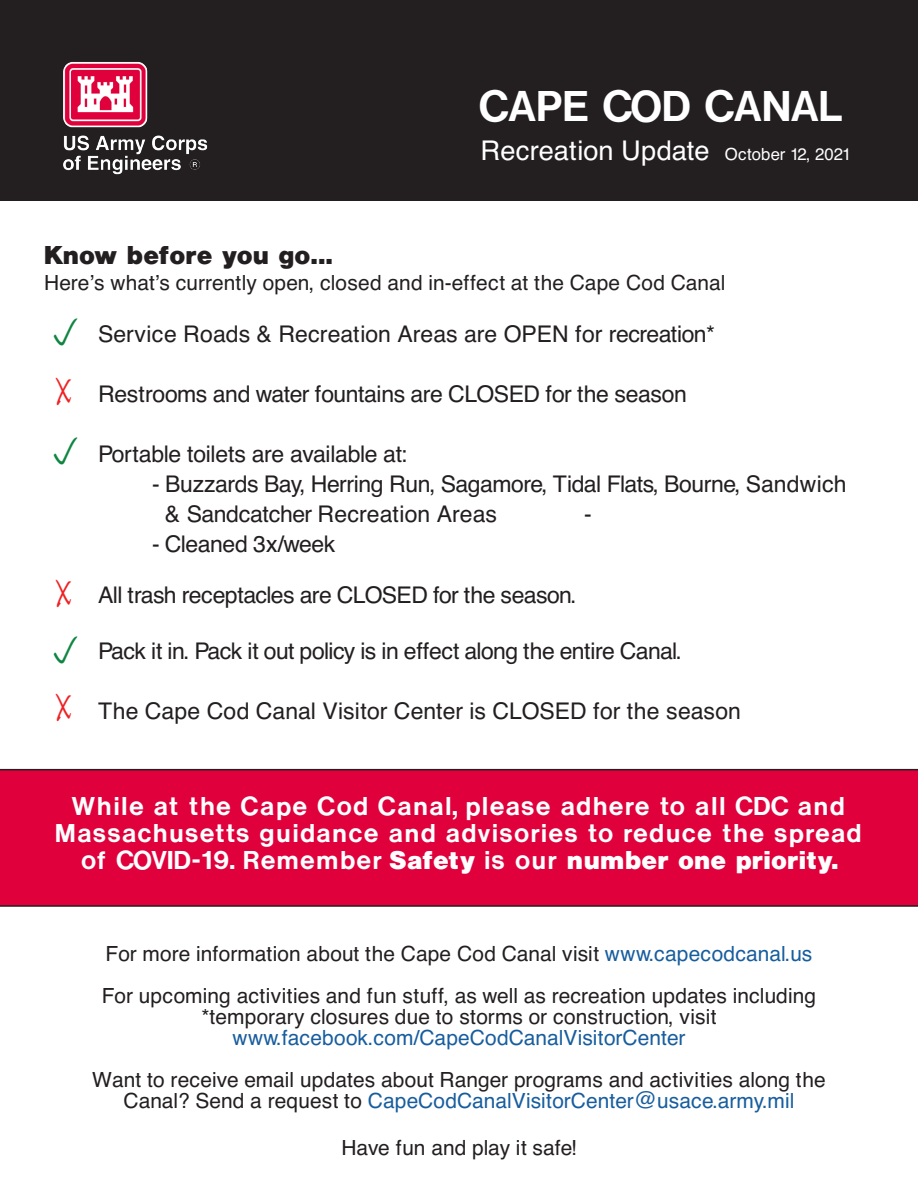
<style>
.page{position:relative;width:918px;height:1188px;background:#fff}
.page>*{position:absolute;margin:0;border:0;box-sizing:border-box;transform-origin:0 0}
.t1{font:39px "Ink Free";color:#ee2123}
.t2{font:500 30px "COE Helvetica 20191";letter-spacing:-.05em;color:#fff}
.t3{font:19.5px "COE Helvetica 20191";letter-spacing:.005em;color:#fff}
.t4{font:500 18px/27px "COE Helvetica 20191";letter-spacing:.08em;color:#fff;text-align:center}
.t5{font:700 18px "COE Helvetica 20191";letter-spacing:-.02em;color:#231f20}
.t6{font:16.5px "COE Helvetica 20191";letter-spacing:-.02em;color:#231f20}
.t7{font:16.5px "COE Helvetica 20191";color:#231f20}
.t8{font:15px/21px "COE Helvetica 20191";letter-spacing:.005em;color:#231f20;text-align:center}
.t9{font:15px "COE Helvetica 20191";color:#175d9e}
.s1{font-size:12px}
.s2{font-weight:700}
.s3{color:#175d9e}
.s4{font-size:16.5px;color:#175d9e}
</style>
<div class="page">
<div style="left:0;top:0;width:918px;height:201px;background:#231f20"></div>
<img style="left:63px;top:62px;width:145px;height:113px">
<div style="left:0;top:769px;width:918px;height:138px;background:#e0003c"></div>
<p class="t2" style="left:481px;top:93px;width:365px">CAPE COD CANAL</p>
<p class="t3" style="left:481px;top:142px;width:372px">Recreation Update <span class="s1">October 12, 2021</span></p>
<p class="t5" style="left:44px;top:247px;width:290px">Know before you go...</p>
<p class="t8" style="left:44px;top:274px;width:683px">Here’s what’s currently open, closed and in-effect at the Cape Cod Canal</p>
<p class="t7" style="left:98px;top:327px;width:618px">Service Roads &amp; Recreation Areas are OPEN for recreation*</p>
<p class="t1" style="left:56px;top:365px;width:17px">X</p>
<p class="t1" style="left:56px;top:567px;width:17px">X</p>
<p class="t1" style="left:56px;top:682px;width:17px">X</p>
<p class="t6" style="left:98px;top:387px;width:590px">Restrooms and water fountains are CLOSED for the season</p>
<p class="t6" style="left:98px;top:447px;width:310px">Portable toilets are available at:</p>
<p class="t6" style="left:152px;top:477px;width:696px">- Buzzards Bay, Herring Run, Sagamore, Tidal Flats, Bourne, Sandwich</p>
<p class="t6" style="left:165px;top:507px;width:333px">&amp; Sandcatcher Recreation Areas</p>
<p class="t6" style="left:584px;top:507px;width:9px">-</p>
<p class="t6" style="left:152px;top:537px;width:185px">- Cleaned 3x/week</p>
<p class="t6" style="left:98px;top:588px;width:480px">All trash receptacles are CLOSED for the season.</p>
<p class="t6" style="left:98px;top:643px;width:585px">Pack it in. Pack it out policy is in effect along the entire Canal.</p>
<p class="t7" style="left:98px;top:703px;width:644px">The Cape Cod Canal Visitor Center is CLOSED for the season</p>
<p class="t4" style="left:55px;top:796px;width:808px">While at the Cape Cod Canal, please adhere to all CDC and<br>Massachusetts guidance and advisories to reduce the spread of COVID-19. Remember <span class="s2">Safety</span> is our <span class="s2">number one priority.</span></p>
<p class="t8" style="left:106px;top:945px;width:708px">For more information about the Cape Cod Canal visit <span class="s3">www.capecodcanal.us</span></p>
<p class="t8" style="left:102px;top:987px;width:716px">For upcoming activities and fun stuff, as well as recreation updates including *temporary closures due to storms or construction, visit</p>
<p class="t9" style="left:232px;top:1031px;width:455px">www.facebook.com/CapeCodCanalVisitorCenter</p>
<p class="t8" style="left:92px;top:1071px;width:735px">Want to receive email updates about Ranger programs and activities along the<br>Canal? Send a request to <span class="s3">CapeCodCanalVisitorCenter</span><span class="s4">@</span><span class="s3">usace.army.mil</span></p>
<p class="t8" style="left:341px;top:1139px;width:237px">Have fun and play it safe!</p>
</div>
